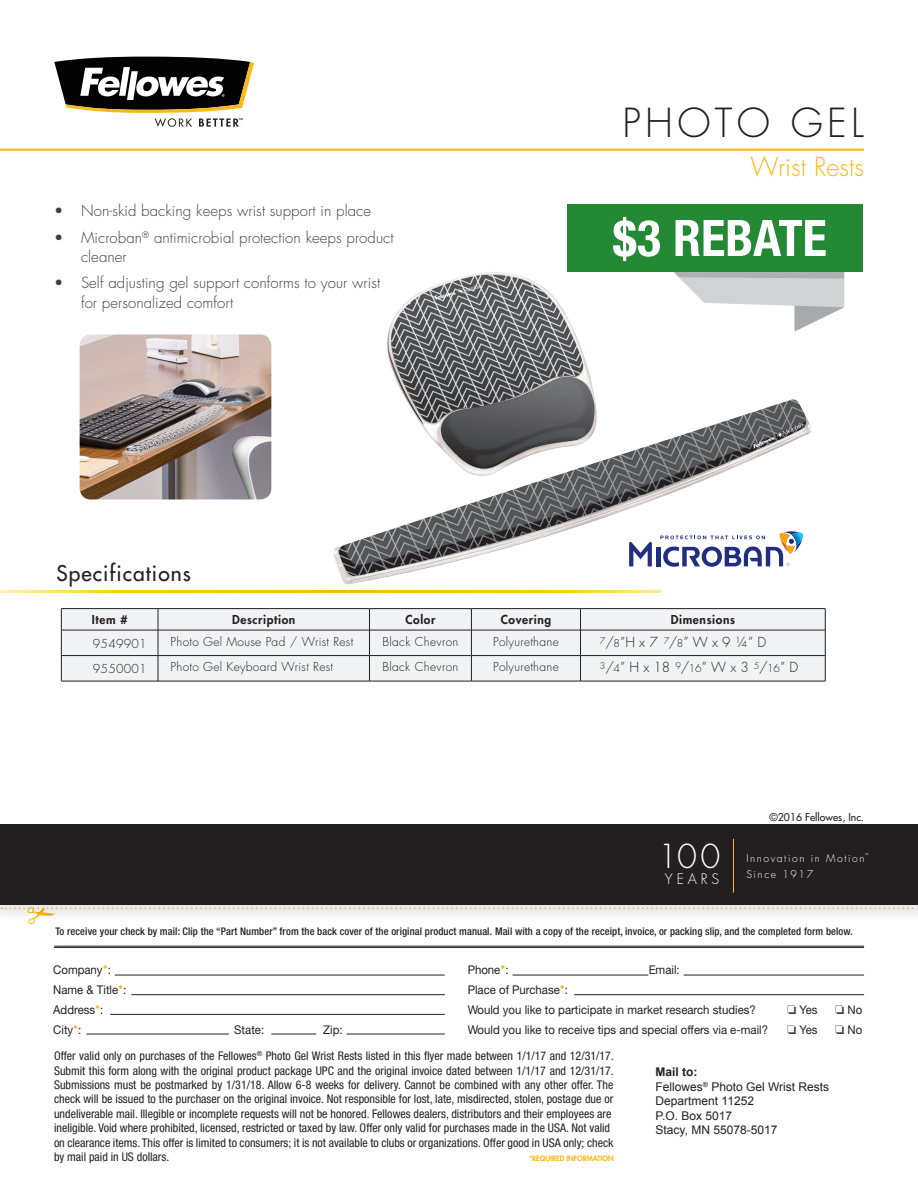
<style>
.page{position:relative;width:918px;height:1188px;background:#fff}
.page>*{position:absolute;margin:0;border:0;box-sizing:border-box;transform-origin:0 0}
.t1{font:700 condensed 50.25px "Helvetica Neue LT Std";color:#fff}
.t2{font:300 39px "Futura Std";letter-spacing:.11em;color:#231f20}
.t3{font:300 32.25px "Futura Std";color:#fff}
.t4{font:300 25.5px "Futura Std";color:#fcb814}
.t5{font:500 21px "Futura Std";letter-spacing:.05em;color:#231f20}
.t6{font:300 15px/19.5px "Futura Std";letter-spacing:.005em;color:#3e3e3f}
.t7{font:300 14.25px "Futura Std";letter-spacing:.275em;color:#fff}
.t8{font:300 13.5px "Futura Std";color:#231f20}
.t9{font:condensed 12px/14.4px "Helvetica Neue LT Std";color:#231f20}
.t10{font:12px/20px "Helvetica Neue LT Std";color:#231f20;scale:.95 1}
.t11{font:300 12px "Futura Std";letter-spacing:.025em;color:#231f20}
.t12{font:12px/14.4px "Arial";color:#231f20}
.t13{font:800 12px "Futura Std";letter-spacing:.05em;color:#231f20}
.t14{font:500 condensed 10.5px "Helvetica Neue LT Std";letter-spacing:.01em;color:#231f20}
.t15{font:500 10.5px "Futura Std";color:#231f20}
.t16{font:300 10.35px "Futura Std";letter-spacing:.15em;color:#fff}
.t17{font:800 7.2px "Futura Std";color:#fcb814}
.t18{font:3.45px "Futura Std";color:#fff}
.s1{font-size:10.5px}
.s2{font-family:"Futura Std";font-weight:800;color:#fcb814}
.s3{color:#3e3e3f}
.s4{font-weight:700}
</style>
<div class="page">
<hr style="left:87px;top:1034px;width:142px;height:1px;background:#231f20">
<hr style="left:271px;top:1034px;width:45px;height:1px;background:#231f20">
<hr style="left:346px;top:1034px;width:99px;height:1px;background:#231f20">
<hr style="left:115px;top:975px;width:330px;height:1px;background:#231f20">
<hr style="left:131px;top:994px;width:314px;height:1px;background:#231f20">
<hr style="left:684px;top:975px;width:180px;height:1px;background:#231f20">
<hr style="left:513px;top:975px;width:135px;height:1px;background:#231f20">
<hr style="left:110px;top:1014px;width:335px;height:1px;background:#231f20">
<hr style="left:574px;top:994px;width:290px;height:1px;background:#231f20">
<hr style="left:54px;top:946px;width:810px;height:1px;background:#231f20">
<hr style="left:54px;top:947px;width:810px;height:1px;background:#231f20">
<svg style="left:54px;top:57px;width:200px;height:70px"></svg>
<img style="left:80px;top:334px;width:191px;height:166px">
<div style="left:0;top:825px;width:918px;height:97px;background:#231f20;opacity:.1"></div>
<div style="left:0;top:824px;width:918px;height:81px;background:#231f20"></div>
<hr style="left:733px;top:839px;width:1px;height:54px;background:#fcb814">
<img style="left:325px;top:272px;width:487px;height:321px">
<hr style="left:0;top:148px;width:864px;height:3px;background:#fcb814">
<svg style="left:638px;top:272px;width:206px;height:60px"></svg>
<div style="left:567px;top:204px;width:295px;height:68px;background:#238935"></div>
<svg style="left:0;top:590px;width:661px;height:2px"></svg>
<hr style="left:61px;top:608px;width:97px;height:1px;background:#231f20">
<hr style="left:158px;top:608px;width:211px;height:1px;background:#231f20">
<hr style="left:369px;top:608px;width:102px;height:1px;background:#231f20">
<hr style="left:471px;top:608px;width:109px;height:1px;background:#231f20">
<hr style="left:580px;top:608px;width:245px;height:1px;background:#231f20">
<svg style="left:61px;top:609px;width:765px;height:72px"></svg>
<hr style="left:61px;top:681px;width:97px;height:1px;background:#231f20">
<hr style="left:158px;top:681px;width:211px;height:1px;background:#231f20">
<hr style="left:369px;top:681px;width:102px;height:1px;background:#231f20">
<hr style="left:471px;top:681px;width:109px;height:1px;background:#231f20">
<hr style="left:580px;top:681px;width:245px;height:1px;background:#231f20">
<hr style="left:656px;top:547px;width:4px;height:19px;background:#1f2d82">
<svg style="left:629px;top:542px;width:23px;height:24px"></svg>
<svg style="left:660px;top:531px;width:143px;height:36px"></svg>
<h2 class="t2" style="left:622px;top:99px;width:243px">PHOTO GEL</h2>
<p class="t6" style="left:54px;top:202px;width:319px">• Non-skid backing keeps wrist support in place</p>
<p class="t6" style="left:81px;top:228px;width:314px;text-indent:-27px">• Microban<sup>®</sup> antimicrobial protection keeps product cleaner</p>
<p class="t6" style="left:81px;top:274px;width:301px;text-indent:-27px">• Self adjusting gel support conforms to your wrist for personalized comfort</p>
<h3 class="t5" style="left:57px;top:560px;width:136px">Specifications</h3>
<h3 class="t4" style="left:751px;top:151px;width:115px">Wrist Rests</h3>
<h1 class="t1" style="left:613px;top:208px;width:216px">$3 REBATE</h1>
<p class="t13" style="left:92px;top:612px;width:37px">Item #</p>
<p class="t13" style="left:232px;top:612px;width:65px">Description</p>
<p class="t13" style="left:405px;top:612px;width:32px">Color</p>
<p class="t13" style="left:501px;top:612px;width:52px">Covering</p>
<p class="t13" style="left:671px;top:612px;width:66px">Dimensions</p>
<p class="t11" style="left:93px;top:636px;width:55px">9549901</p>
<p class="t11" style="left:171px;top:634px;width:184px">Photo Gel Mouse Pad / Wrist Rest</p>
<p class="t11" style="left:383px;top:634px;width:77px">Black Chevron</p>
<p class="t11" style="left:493px;top:634px;width:67px">Polyurethane</p>
<p class="t8" style="left:600px;top:634px;width:168px"><sup>7</sup>/<span class="s1">8</span>”H x 7 <sup>7</sup>/<span class="s1">8</span>” W x 9 ¼” D</p>
<p class="t11" style="left:93px;top:662px;width:55px">9550001</p>
<p class="t11" style="left:171px;top:660px;width:164px">Photo Gel Keyboard Wrist Rest</p>
<p class="t11" style="left:383px;top:660px;width:77px">Black Chevron</p>
<p class="t11" style="left:493px;top:660px;width:67px">Polyurethane</p>
<p class="t8" style="left:600px;top:659px;width:200px"><sup>3</sup>/<span class="s1">4</span>” H x 18 <sup>9</sup>/<span class="s1">16</span>” W x 3 <sup>5</sup>/<span class="s1">16</span>” D</p>
<h3 class="t3" style="left:658px;top:837px;width:64px">100</h3>
<p class="t7" style="left:665px;top:871px;width:56px">YEARS</p>
<p class="t15" style="left:770px;top:810px;width:96px">©2016 Fellowes, Inc.</p>
<p class="t16" style="left:746px;top:852px;width:120px">Innovation in Motion</p>
<p class="t18" style="left:865px;top:853px;width:5px">™</p>
<p class="t16" style="left:746px;top:868px;width:68px">Since 1917</p>
<p class="t14" style="left:55px;top:925px;width:799px">To receive your check by mail: Clip the “Part Number” from the back cover of the original product manual. Mail with a copy of the receipt, invoice, or packing slip, and the completed form below.</p>
<p class="t10" style="left:53px;top:960px;width:79px">Company<span class="s2">*</span>:<br>Name &amp; Title<span class="s2">*</span>:<br>Address<span class="s2">*</span>:<br>City<span class="s2">*</span>:</p>
<p class="t10" style="left:234px;top:1020px;width:33px">State:</p>
<p class="t10" style="left:323px;top:1020px;width:22px">Zip:</p>
<p class="t10" style="left:468px;top:960px;width:45px">Phone<span class="s2">*</span>:</p>
<p class="t10" style="left:649px;top:960px;width:34px">Email:</p>
<p class="t10" style="left:468px;top:980px;width:305px">Place of Purchase<span class="s2">*</span>:<br>Would you like to participate in market research studies?</p>
<p class="t10" style="left:787px;top:1000px;width:33px"><span class="s3">□</span> Yes</p>
<p class="t10" style="left:835px;top:1000px;width:30px"><span class="s3">□</span> No</p>
<p class="t10" style="left:468px;top:1020px;width:318px">Would you like to receive tips and special offers via e-mail?</p>
<p class="t10" style="left:787px;top:1020px;width:33px"><span class="s3">□</span> Yes</p>
<p class="t10" style="left:835px;top:1020px;width:30px"><span class="s3">□</span> No</p>
<p class="t9" style="left:54px;top:1049px;width:561px">Offer valid only on purchases of the Fellowes<sup>®</sup> Photo Gel Wrist Rests listed in this flyer made between 1/1/17 and 12/31/17.<br>Submit this form along with the original product package UPC and the original invoice dated between 1/1/17 and 12/31/17.<br>Submissions must be postmarked by 1/31/18. Allow 6-8 weeks for delivery. Cannot be combined with any other offer. The check will be issued to the purchaser on the original invoice. Not responsible for lost, late, misdirected, stolen, postage due or undeliverable mail. Illegible or incomplete requests will not be honored. Fellowes dealers, distributors and their employees are ineligible. Void where prohibited, licensed, restricted or taxed by law. Offer only valid for purchases made in the USA. Not valid on clearance items. This offer is limited to consumers; it is not available to clubs or organizations. Offer good in USA only; check by mail paid in US dollars.</p>
<p class="t17" style="left:529px;top:1154px;width:86px">*REQUIRED INFORMATION</p>
<p class="t12" style="left:656px;top:1065px;width:175px"><span class="s4">Mail to:<br></span>Fellowes<sup>®</sup> Photo Gel Wrist Rests<br>Department 11252<br>P.O. Box 5017<br>Stacy, MN 55078-5017</p>
</div>
